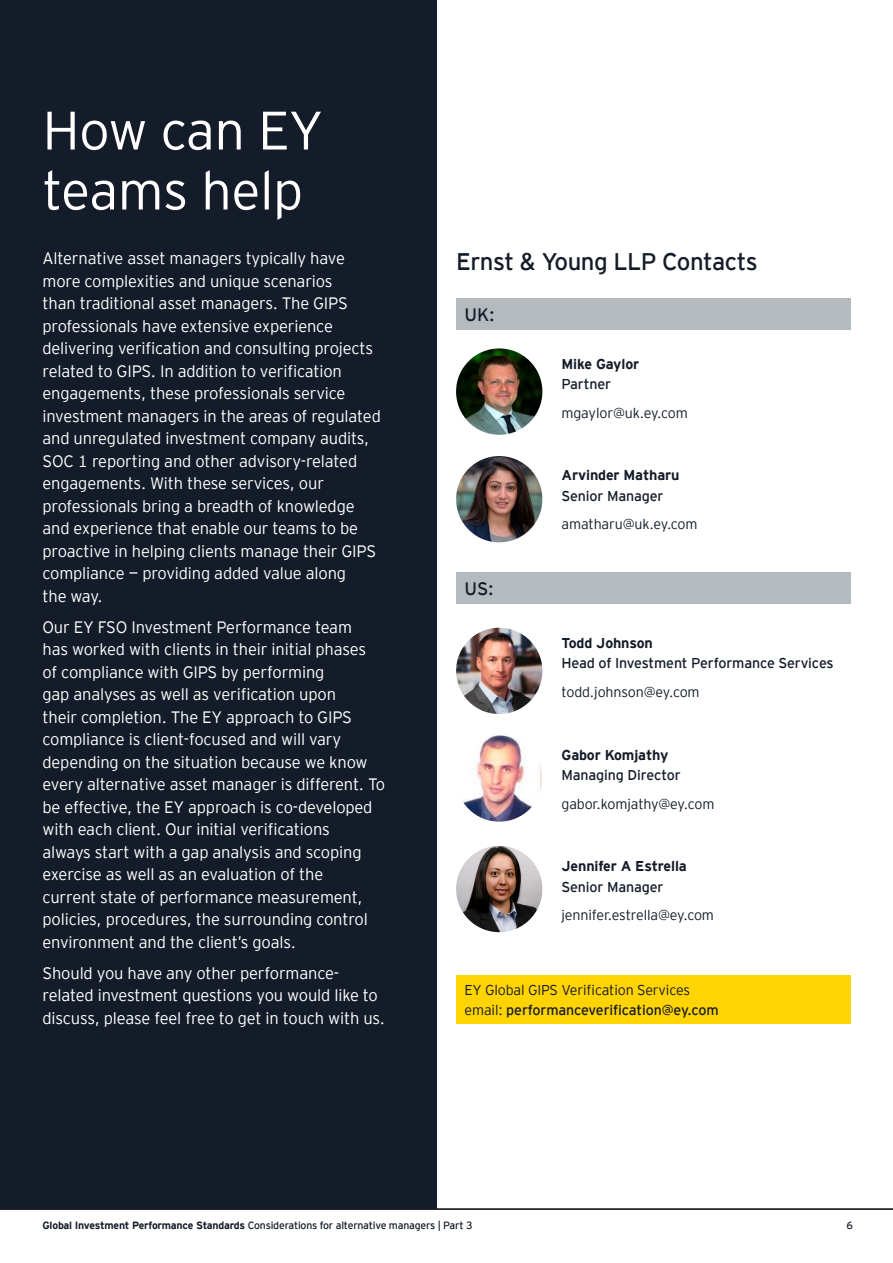
<style>
.page{position:relative;width:893px;height:1263px;background:#fff}
.page>*{position:absolute;margin:0;border:0;box-sizing:border-box;transform-origin:0 0}
.t1{font:300 54px/60px "EY Interstate";letter-spacing:-.01em;color:#fff}
.t2{font:24px "EY Interstate";letter-spacing:-.02em;color:#151c29}
.t3{font:18px "EY Interstate";color:#151c29}
.t4{font:300 16.5px/22.5px "EY Interstate";letter-spacing:-.01em;color:#fff}
.t5{font:300 14.25px/20.2px "EY Interstate";letter-spacing:-.01em;color:#151c29}
.t6{font:14.25px "EY Interstate";letter-spacing:-.01em;color:#151c29}
.t7{font:700 14.25px "EY Interstate";letter-spacing:-.01em;color:#151c29}
.t8{font:10.5px "EY Interstate";letter-spacing:-.02em;color:#151c29}
.s1{font-weight:400}
.s2{font-weight:700}
</style>
<div class="page">
<hr style="left:0;top:1208px;width:893px;height:2px;background:#000">
<div style="left:0;top:0;width:437px;height:1208px;background:#151c29"></div>
<div style="left:456px;top:298px;width:394px;height:32px;background:#b4babd"></div>
<div style="left:456px;top:572px;width:394px;height:31px;background:#b4babd"></div>
<img style="left:456px;top:348px;width:86px;height:87px;border-radius:43px">
<img style="left:456px;top:628px;width:86px;height:86px;border-radius:43px">
<img style="left:456px;top:456px;width:86px;height:86px;border-radius:43px">
<img style="left:456px;top:735px;width:86px;height:87px;border-radius:43px">
<img style="left:456px;top:846px;width:86px;height:86px;border-radius:43px">
<div style="left:456px;top:975px;width:394px;height:49px;background:#ffd400"></div>
<h1 class="t1" style="left:43px;top:97px;width:283px">How can EY teams help</h1>
<p class="t4" style="left:43px;top:246px;width:340px">Alternative asset managers typically have more complexities and unique scenarios<br>than traditional asset managers. The GIPS professionals have extensive experience delivering verification and consulting projects related to GIPS. In addition to verification engagements, these professionals service investment managers in the areas of regulated and unregulated investment company audits, SOC 1 reporting and other advisory-related engagements. With these services, our professionals bring a breadth of knowledge and experience that enable our teams to be proactive in helping clients manage their GIPS compliance — providing added value along<br>the way.</p>
<p class="t4" style="left:43px;top:615px;width:344px">Our EY FSO Investment Performance team<br>has worked with clients in their initial phases<br>of compliance with GIPS by performing<br>gap analyses as well as verification upon<br>their completion. The EY approach to GIPS compliance is client-focused and will vary depending on the situation because we know every alternative asset manager is different. To be effective, the EY approach is co-developed with each client. Our initial verifications<br>always start with a gap analysis and scoping exercise as well as an evaluation of the<br>current state of performance measurement, policies, procedures, the surrounding control environment and the client’s goals.</p>
<p class="t4" style="left:43px;top:961px;width:344px">Should you have any other performance&shy;related investment questions you would like to discuss, please feel free to get in touch with us.</p>
<h2 class="t2" style="left:456px;top:245px;width:303px">Ernst &amp; Young LLP Contacts</h2>
<p class="t3" style="left:465px;top:302px;width:32px">UK:</p>
<p class="t7" style="left:561px;top:353px;width:79px">Mike Gaylor</p>
<p class="t6" style="left:561px;top:374px;width:51px">Partner</p>
<p class="t5" style="left:561px;top:402px;width:128px">mgaylor@uk.ey.com</p>
<p class="t3" style="left:465px;top:576px;width:31px">US:</p>
<p class="t7" style="left:561px;top:465px;width:119px">Arvinder Matharu</p>
<p class="t6" style="left:561px;top:485px;width:103px">Senior Manager</p>
<p class="t5" style="left:561px;top:513px;width:138px">amatharu@uk.ey.com</p>
<p class="t7" style="left:561px;top:632px;width:93px">Todd Johnson</p>
<p class="t6" style="left:561px;top:653px;width:274px">Head of Investment Performance Services</p>
<p class="t5" style="left:561px;top:681px;width:140px">todd.johnson@ey.com</p>
<p class="t7" style="left:561px;top:744px;width:108px">Gabor Komjathy</p>
<p class="t6" style="left:561px;top:765px;width:121px">Managing Director</p>
<p class="t5" style="left:561px;top:793px;width:154px">gabor.komjathy@ey.com</p>
<p class="t7" style="left:561px;top:856px;width:127px">Jennifer A Estrella</p>
<p class="t6" style="left:561px;top:876px;width:103px">Senior Manager</p>
<p class="t5" style="left:561px;top:904px;width:154px">jennifer.estrella@ey.com</p>
<p class="t5" style="left:465px;top:979px;width:256px">EY Global GIPS Verification Services email: <span class="s1">performanceverification@ey.com</span></p>
<p class="t8" style="left:43px;top:1218px;width:431px"><span class="s2">Global Investment Performance Standards</span> Considerations for alternative managers | Part 3</p>
<p class="t8" style="left:846px;top:1218px;width:8px">6</p>
</div>
